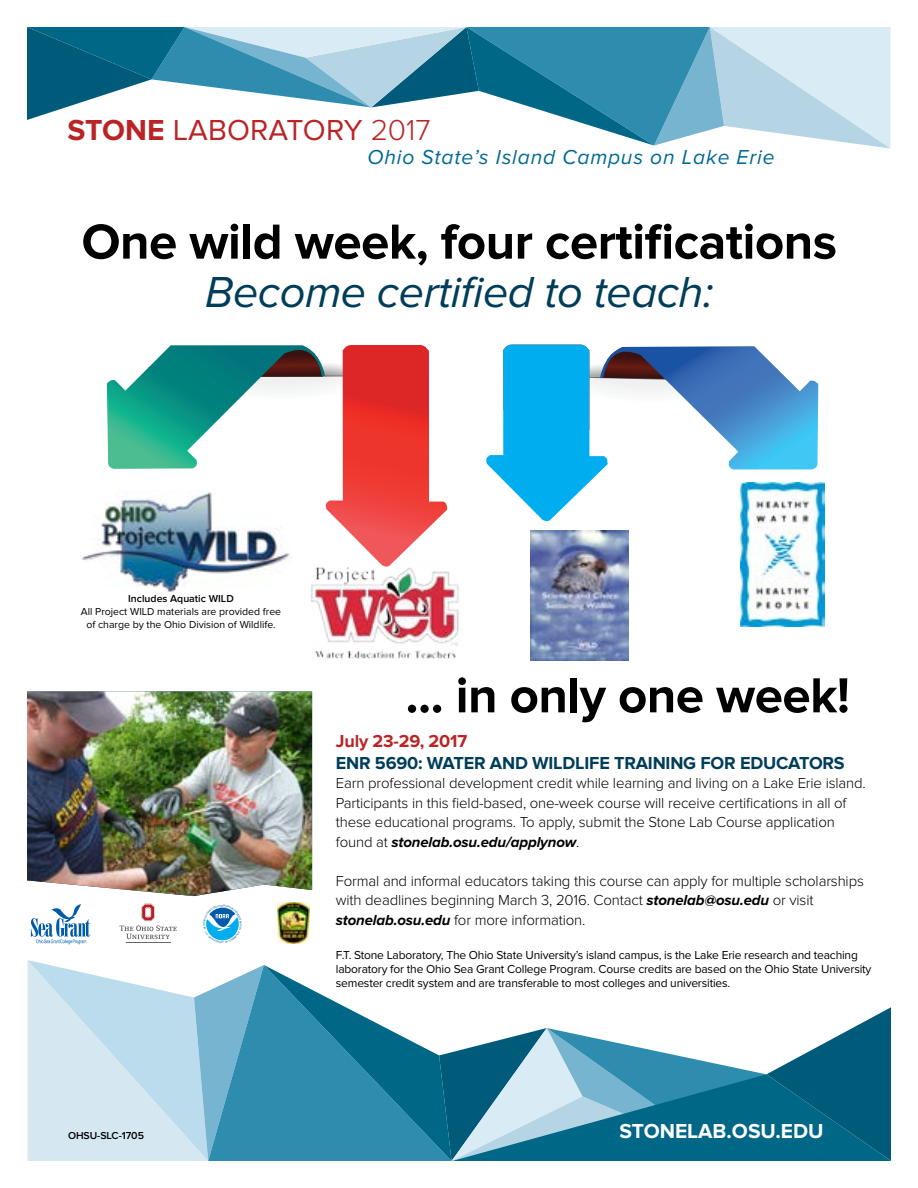
<style>
.page{position:relative;width:918px;height:1188px;background:#fff}
.page>*{position:absolute;margin:0;border:0;box-sizing:border-box;transform-origin:0 0}
.t1{font:700 51px "Proxima Nova";letter-spacing:-.01em;color:#000}
.t2{font:italic 45px "Proxima Nova";letter-spacing:-.01em;color:#003d58}
.t3{font:30px "Proxima Nova";letter-spacing:.005em;color:#ba2426}
.t4{font:italic 21px "Proxima Nova";letter-spacing:.04em;color:#006991}
.t5{font:700 21px "Proxima Nova";color:#fff}
.t6{font:700 18px "Proxima Nova";letter-spacing:-.01em;color:#003d58}
.t7{font:700 18px "Proxima Nova";letter-spacing:-.01em;color:#ba2426}
.t8{font:300 15px/19.5px "Proxima Nova";letter-spacing:-.01em;color:#000}
.t9{font:12px/14.4px "Proxima Nova";letter-spacing:-.015em;color:#000}
.t10{font:10.5px/12.6px "Proxima Nova";color:#000;text-align:center}
.t11{font:600 10.5px "Proxima Nova";color:#000}
.s1{font-weight:700}
.s2{font-weight:300}
.s3{font-weight:700;font-style:italic}
</style>
<div class="page">
<img style="left:27px;top:692px;width:285px;height:204px">
<svg style="left:28px;top:960px;width:863px;height:201px"></svg>
<svg style="left:27px;top:27px;width:863px;height:122px"></svg>
<svg style="left:31px;top:904px;width:59px;height:40px"></svg>
<svg style="left:120px;top:904px;width:57px;height:35px"></svg>
<hr style="left:126px;top:942px;width:44px;height:1px;background:#666767">
<svg style="left:107px;top:345px;width:341px;height:213px"></svg>
<img style="left:311px;top:558px;width:148px;height:101px">
<img style="left:740px;top:483px;width:84px;height:144px">
<img style="left:80px;top:490px;width:212px;height:102px">
<img style="left:278px;top:903px;width:32px;height:40px">
<svg style="left:486px;top:345px;width:332px;height:178px"></svg>
<img style="left:530px;top:530px;width:99px;height:130px">
<svg style="left:206px;top:907px;width:33px;height:34px"></svg>
<h3 class="t3" style="left:68px;top:113px;width:365px"><span class="s1">STONE</span> LABORATORY <span class="s2">2017</span></h3>
<h3 class="t4" style="left:368px;top:146px;width:408px">Ohio State’s Island Campus on Lake Erie</h3>
<h1 class="t1" style="left:82px;top:212px;width:757px">One wild week, four certifications</h1>
<h2 class="t2" style="left:205px;top:267px;width:510px">Become certified to teach:</h2>
<p class="t11" style="left:128px;top:593px;width:107px">Includes Aquatic WILD</p>
<p class="t10" style="left:81px;top:605px;width:202px">All Project WILD materials are provided free of charge by the Ohio Division of Wildlife.</p>
<p class="t11" style="left:68px;top:1130px;width:77px">OHSU-SLC-1705</p>
<h1 class="t1" style="left:406px;top:666px;width:446px">... in only one week!</h1>
<p class="t7" style="left:336px;top:731px;width:133px">July 23-29, 2017</p>
<p class="t6" style="left:336px;top:752px;width:510px">ENR 5690: WATER AND WILDLIFE TRAINING FOR EDUCATORS</p>
<p class="t8" style="left:336px;top:774px;width:532px">Earn professional development credit while learning and living on a Lake Erie island.<br>Participants in this field-based, one-week course will receive certifications in all of these educational programs. To apply, submit the Stone Lab Course application found at <span class="s3">stonelab.osu.edu/applynow</span>.</p>
<p class="t8" style="left:336px;top:871px;width:530px">Formal and informal educators taking this course can apply for multiple scholarships with deadlines beginning March 3, 2016. Contact <span class="s3">stonelab@osu.edu</span> or visit <span class="s3">stonelab.osu.edu</span> for more information.</p>
<p class="t9" style="left:336px;top:948px;width:537px">F.T. Stone Laboratory, The Ohio State University’s island campus, is the Lake Erie research and teaching laboratory for the Ohio Sea Grant College Program. Course credits are based on the Ohio State University semester credit system and are transferable to most colleges and universities.</p>
<h3 class="t5" style="left:620px;top:1119px;width:205px">STONELAB.OSU.EDU</h3>
</div>
